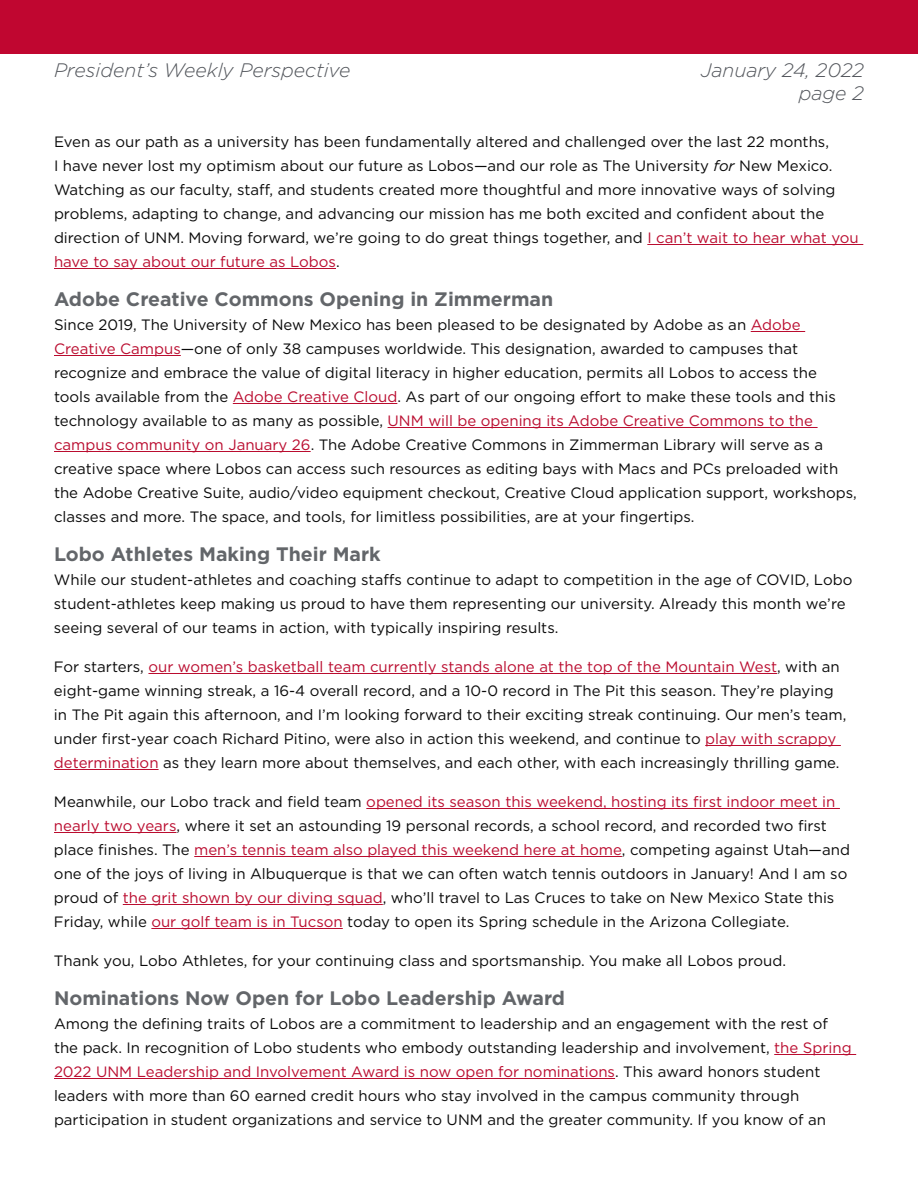
<style>
.page{position:relative;width:918px;height:1188px;background:#fff}
.page>*{position:absolute;margin:0;border:0;box-sizing:border-box;transform-origin:0 0}
.Normal__Web{font:700 19.5px "Gotham";color:#63666a}
.t1{font:italic 300 19.5px/23.4px "Gotham";color:#52555b;text-align:right}
.Normal__Web-2{font:15px/24px "Gotham";color:#0a0a0a}
.s1{font-style:italic}
.s2{color:#ba0c2f}
</style>
<div class="page">
<hr style="left:647px;top:244px;width:216px;height:1px;background:#ba0c2f">
<hr style="left:54px;top:268px;width:282px;height:1px;background:#ba0c2f">
<hr style="left:751px;top:331px;width:54px;height:1px;background:#ba0c2f">
<hr style="left:54px;top:355px;width:127px;height:1px;background:#ba0c2f">
<hr style="left:233px;top:403px;width:164px;height:1px;background:#ba0c2f">
<hr style="left:388px;top:427px;width:430px;height:1px;background:#ba0c2f">
<hr style="left:54px;top:451px;width:257px;height:1px;background:#ba0c2f">
<hr style="left:148px;top:673px;width:629px;height:1px;background:#ba0c2f">
<hr style="left:705px;top:745px;width:136px;height:1px;background:#ba0c2f">
<hr style="left:54px;top:769px;width:105px;height:1px;background:#ba0c2f">
<hr style="left:366px;top:808px;width:474px;height:1px;background:#ba0c2f">
<hr style="left:54px;top:832px;width:123px;height:1px;background:#ba0c2f">
<hr style="left:194px;top:856px;width:428px;height:1px;background:#ba0c2f">
<hr style="left:123px;top:904px;width:260px;height:1px;background:#ba0c2f">
<hr style="left:151px;top:928px;width:192px;height:1px;background:#ba0c2f">
<hr style="left:774px;top:1054px;width:82px;height:1px;background:#ba0c2f">
<hr style="left:54px;top:1078px;width:561px;height:1px;background:#ba0c2f">
<div style="left:0;top:0;width:918px;height:53px;background:#c00630"></div>
<h1 class="t1" style="left:54px;top:58px;width:298px">President’s Weekly Perspective</h1>
<h1 class="t1" style="left:701px;top:58px;width:165px">January 24, 2022 page 2</h1>
<p class="Normal__Web-2" style="left:54px;top:129px;width:806px">Even as our path as a university has been fundamentally altered and challenged over the last 22 months,<br>I have never lost my optimism about our future as Lobos—and our role as The University <span class="s1">for</span> New Mexico.<br>Watching as our faculty, staff, and students created more thoughtful and more innovative ways of solving problems, adapting to change, and advancing our mission has me both excited and confident about the direction of UNM. Moving forward, we’re going to do great things together, and <span class="s2">I can’t wait to hear what you have to say about our future as Lobos</span>.</p>
<p class="Normal__Web" style="left:54px;top:286px;width:501px">Adobe Creative Commons Opening in Zimmerman</p>
<p class="Normal__Web-2" style="left:54px;top:312px;width:804px">Since 2019, The University of New Mexico has been pleased to be designated by Adobe as an <span class="s2">Adobe Creative Campus</span>—one of only 38 campuses worldwide. This designation, awarded to campuses that recognize and embrace the value of digital literacy in higher education, permits all Lobos to access the tools available from the <span class="s2">Adobe Creative Cloud</span>. As part of our ongoing effort to make these tools and this technology available to as many as possible, <span class="s2">UNM will be opening its Adobe Creative Commons to the campus community on January 26</span>. The Adobe Creative Commons in Zimmerman Library will serve as a creative space where Lobos can access such resources as editing bays with Macs and PCs preloaded with the Adobe Creative Suite, audio/video equipment checkout, Creative Cloud application support, workshops, classes and more. The space, and tools, for limitless possibilities, are at your fingertips.</p>
<p class="Normal__Web" style="left:54px;top:541px;width:328px">Lobo Athletes Making Their Mark</p>
<p class="Normal__Web-2" style="left:54px;top:567px;width:800px">While our student-athletes and coaching staffs continue to adapt to competition in the age of COVID, Lobo student-athletes keep making us proud to have them representing our university. Already this month we’re seeing several of our teams in action, with typically inspiring results.</p>
<p class="Normal__Web-2" style="left:54px;top:654px;width:794px">For starters, <span class="s2">our women’s basketball team currently stands alone at the top of the Mountain West</span>, with an eight-game winning streak, a 16-4 overall record, and a 10-0 record in The Pit this season. They’re playing in The Pit again this afternoon, and I’m looking forward to their exciting streak continuing. Our men’s team, under first-year coach Richard Pitino, were also in action this weekend, and continue to <span class="s2">play with scrappy determination</span> as they learn more about themselves, and each other, with each increasingly thrilling game.</p>
<p class="Normal__Web-2" style="left:54px;top:789px;width:798px">Meanwhile, our Lobo track and field team <span class="s2">opened its season this weekend, hosting its first indoor meet in nearly two years</span>, where it set an astounding 19 personal records, a school record, and recorded two first place finishes. The <span class="s2">men’s tennis team also played this weekend here at home</span>, competing against Utah—and one of the joys of living in Albuquerque is that we can often watch tennis outdoors in January! And I am so proud of <span class="s2">the grit shown by our diving squad</span>, who’ll travel to Las Cruces to take on New Mexico State this Friday, while <span class="s2">our golf team is in Tucson</span> today to open its Spring schedule in the Arizona Collegiate.</p>
<p class="Normal__Web-2" style="left:54px;top:948px;width:734px">Thank you, Lobo Athletes, for your continuing class and sportsmanship. You make all Lobos proud.</p>
<p class="Normal__Web" style="left:54px;top:985px;width:513px">Nominations Now Open for Lobo Leadership Award</p>
<p class="Normal__Web-2" style="left:54px;top:1011px;width:799px">Among the defining traits of Lobos are a commitment to leadership and an engagement with the rest of the pack. In recognition of Lobo students who embody outstanding leadership and involvement, <span class="s2">the Spring 2022 UNM Leadership and Involvement Award is now open for nominations</span>. This award honors student leaders with more than 60 earned credit hours who stay involved in the campus community through participation in student organizations and service to UNM and the greater community. If you know of an</p>
</div>
